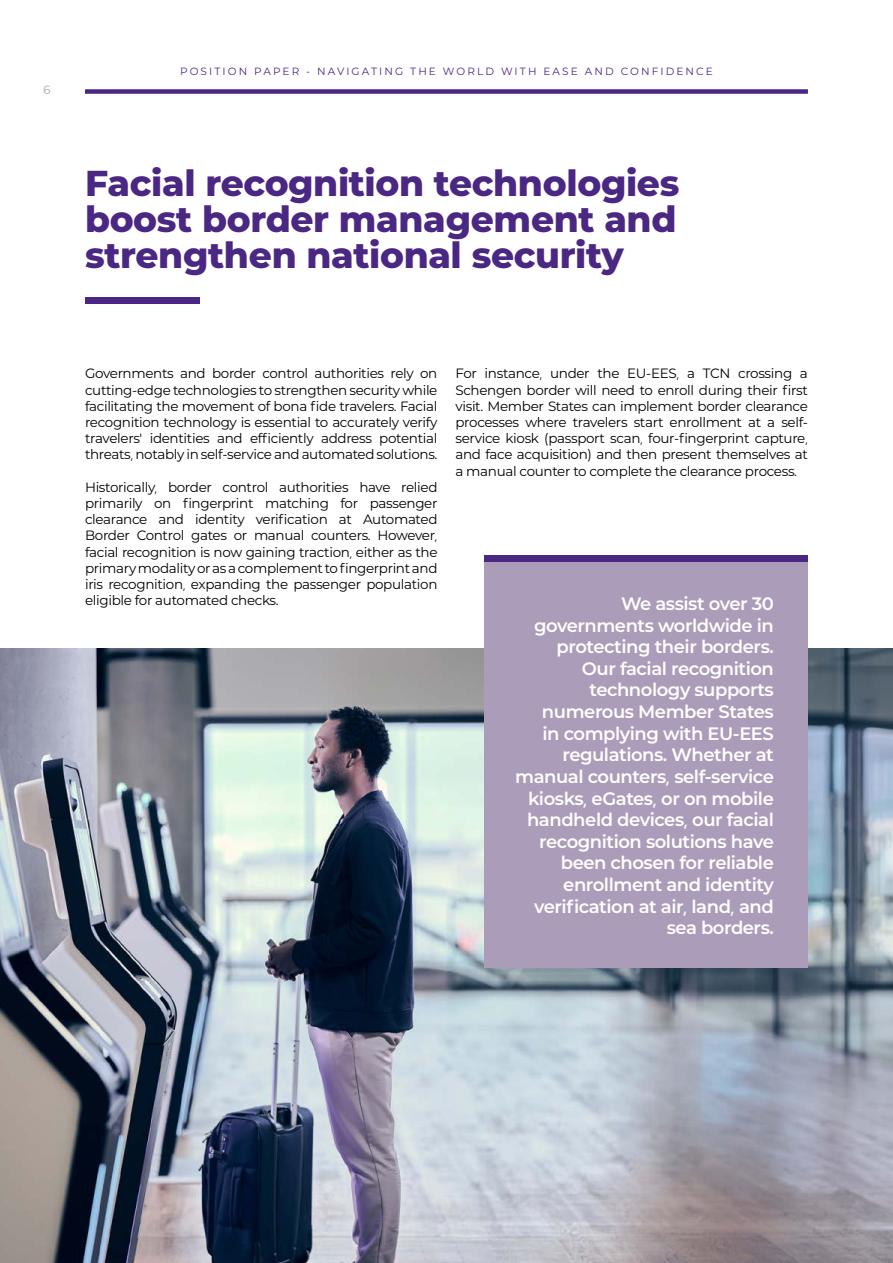
<style>
.page{position:relative;width:893px;height:1263px;background:#fff}
.page>*{position:absolute;margin:0;border:0;box-sizing:border-box;transform-origin:0 0}
.t1{font:800 36px/36px "IDEMIA";letter-spacing:-.01em;color:#4b2784;text-align:justify}
.t2{font:600 18px/21.6px "IDEMIA";letter-spacing:-.025em;color:#fff;text-align:right}
.t3{font:13.5px/16.2px "IDEMIA";letter-spacing:-.025em;color:#000;text-align:justify}
.t4{font:500 12px "IDEMIA";color:#b3babe}
.t5{font:10.5px "IDEMIA";letter-spacing:.2em;color:#4b2784}
</style>
<div class="page">
<div style="left:85px;top:89px;width:723px;height:5px;background:#4b2784"></div>
<img style="left:0;top:648px;width:893px;height:615px">
<div style="left:85px;top:297px;width:115px;height:7px;background:#4b2784"></div>
<div style="left:485px;top:555px;width:323px;height:412px;background:#ab9cb9"></div>
<div style="left:485px;top:555px;width:323px;height:6px;background:#4b2784"></div>
<p class="t4" style="left:43px;top:81px;width:9px">6</p>
<p class="t5" style="left:180px;top:64px;width:534px">POSITION PAPER - NAVIGATING THE WORLD WITH EASE AND CONFIDENCE</p>
<h1 class="t1" style="left:85px;top:163px;width:596px">Facial recognition technologies boost border management and strengthen national security</h1>
<p class="t3" style="left:85px;top:365px;width:354px">Governments and border control authorities rely on cutting-edge technologies to strengthen security while facilitating the movement of bona fide travelers. Facial recognition technology is essential to accurately verify travelers’ identities and efficiently address potential threats, notably in self-service and automated solutions.</p>
<p class="t3" style="left:85px;top:478px;width:354px">Historically, border control authorities have relied primarily on fingerprint matching for passenger clearance and identity verification at Automated Border Control gates or manual counters. However, facial recognition is now gaining traction, either as the primary modality or as a complement to fingerprint and iris recognition, expanding the passenger population eligible for automated checks.</p>
<p class="t3" style="left:455px;top:365px;width:354px">For instance, under the EU-EES, a TCN crossing a Schengen border will need to enroll during their first visit. Member States can implement border clearance processes where travelers start enrollment at a self&shy;service kiosk (passport scan, four-fingerprint capture, and face acquisition) and then present themselves at a manual counter to complete the clearance process.</p>
<p class="t2" style="left:515px;top:592px;width:260px">We assist over 30 governments worldwide in protecting their borders.<br>Our facial recognition technology supports numerous Member States<br>in complying with EU-EES regulations. Whether at manual counters, self-service kiosks, eGates, or on mobile handheld devices, our facial recognition solutions have been chosen for reliable enrollment and identity verification at air, land, and sea borders.</p>
</div>
